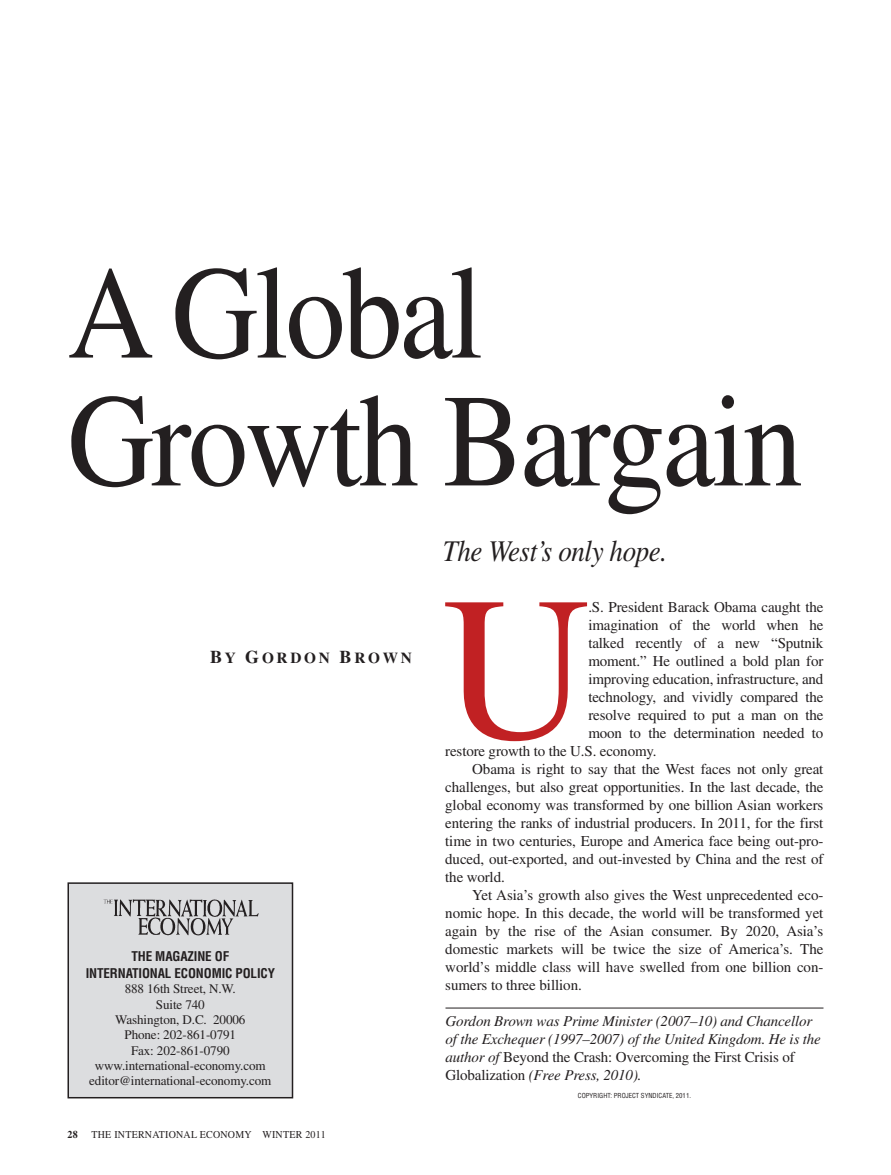
<style>
.page{position:relative;width:891px;height:1175px;background:#fff}
.page>*{position:absolute;margin:0;border:0;box-sizing:border-box;transform-origin:0 0}
.t1{font:205.2px "Times";color:#c12123}
.t2{font:132px/127.8px "Times";letter-spacing:-.025em;color:#231f20;scale:.91 1}
.t3{font:italic 30px "Times";letter-spacing:-.015em;color:#231f20;scale:.9 1}
.t4{font:700 15.3px "Times";letter-spacing:.175em;color:#231f20}
.t5{font:15px "Times";letter-spacing:-.01em;color:#231f20}
.t6{font:italic 15px/18px "Times";letter-spacing:-.01em;color:#231f20}
.t7{font:13.05px/15.3px "Times";letter-spacing:-.01em;color:#231f20;text-align:center}
.t8{font:700 condensed 13.05px/17.4px "Helvetica";letter-spacing:-.01em;color:#231f20;text-align:center}
.t9{font:10.5px "Times";letter-spacing:.025em;color:#231f20;scale:.95 1}
.t10{font:700 10.5px "Times";color:#231f20;scale:.95 1}
.t11{font:condensed 6.75px "Helvetica";color:#231f20}
.s1{font-size:18px}
.s2{font-style:normal}
</style>
<div class="page">
<hr style="left:446px;top:1007px;width:377px;height:1px;background:#231f20">
<div style="left:68px;top:883px;width:225px;height:214px;background:#dcdddf"></div>
<div style="left:68px;top:882px;width:225px;height:216px;border:2px solid #231f20"></div>
<img style="left:103px;top:899px;width:156px;height:37px">
<h2 class="t2" style="left:68px;top:263px;width:809px">A Global<br>Growth Bargain</h2>
<p class="t4" style="left:210px;top:653px;width:203px"><span class="s1">B</span>Y <span class="s1">G</span>ORDON <span class="s1">B</span>ROWN</p>
<p class="t8" style="left:86px;top:948px;width:191px">THE MAGAZINE OF<br>INTERNATIONAL ECONOMIC POLICY</p>
<p class="t7" style="left:89px;top:982px;width:184px">888 16th Street, N.W.<br>Suite 740<br>Washington, D.C. 20006<br>Phone: 202-861-0791<br>Fax: 202-861-0790 www.international-economy.com editor@international-economy.com</p>
<p class="t10" style="left:68px;top:1130px;width:12px">28</p>
<p class="t9" style="left:92px;top:1130px;width:248px">THE INTERNATIONAL ECONOMY WINTER 2011</p>
<h3 class="t3" style="left:443px;top:540px;width:251px">The West’s only hope.</h3>
<h1 class="t1" style="left:442px;top:598px;width:150px">U</h1>
<p class="t5" style="left:588px;top:602px;width:237px">.S. President Barack Obama caught the</p>
<p class="t5" style="left:588px;top:620px;width:237px">imagination of the world when he</p>
<p class="t5" style="left:588px;top:638px;width:237px">talked recently of a new “Sputnik</p>
<p class="t5" style="left:588px;top:656px;width:237px">moment.” He outlined a bold plan for</p>
<p class="t5" style="left:588px;top:674px;width:237px">improving education, infrastructure, and</p>
<p class="t5" style="left:588px;top:692px;width:237px">technology, and vividly compared the</p>
<p class="t5" style="left:588px;top:710px;width:237px">resolve required to put a man on the</p>
<p class="t5" style="left:588px;top:728px;width:237px">moon to the determination needed to</p>
<p class="t5" style="left:445px;top:746px;width:213px">restore growth to the U.S. economy.</p>
<p class="t5" style="left:472px;top:764px;width:353px">Obama is right to say that the West faces not only great</p>
<p class="t5" style="left:445px;top:782px;width:380px">challenges, but also great opportunities. In the last decade, the</p>
<p class="t5" style="left:445px;top:800px;width:380px">global economy was transformed by one billion Asian workers</p>
<p class="t5" style="left:445px;top:818px;width:380px">entering the ranks of industrial producers. In 2011, for the first</p>
<p class="t5" style="left:445px;top:836px;width:380px">time in two centuries, Europe and America face being out-pro-</p>
<p class="t5" style="left:445px;top:854px;width:380px">duced, out-exported, and out-invested by China and the rest of</p>
<p class="t5" style="left:445px;top:872px;width:61px">the world.</p>
<p class="t5" style="left:472px;top:890px;width:353px">Yet Asia’s growth also gives the West unprecedented eco-</p>
<p class="t5" style="left:445px;top:908px;width:380px">nomic hope. In this decade, the world will be transformed yet</p>
<p class="t5" style="left:445px;top:926px;width:380px">again by the rise of the Asian consumer. By 2020, Asia’s</p>
<p class="t5" style="left:445px;top:944px;width:380px">domestic markets will be twice the size of America’s. The</p>
<p class="t5" style="left:445px;top:962px;width:380px">world’s middle class will have swelled from one billion con-</p>
<p class="t5" style="left:445px;top:980px;width:138px">sumers to three billion.</p>
<p class="t6" style="left:446px;top:1013px;width:377px">Gordon Brown was Prime Minister (2007–10) and Chancellor of the Exchequer (1997–2007) of the United Kingdom. He is the author of <span class="s2">Beyond the Crash: Overcoming the First Crisis of Globalization</span> (Free Press, 2010).</p>
<p class="t11" style="left:578px;top:1093px;width:115px">COPYRIGHT: PROJECT SYNDICATE, 2011.</p>
</div>
